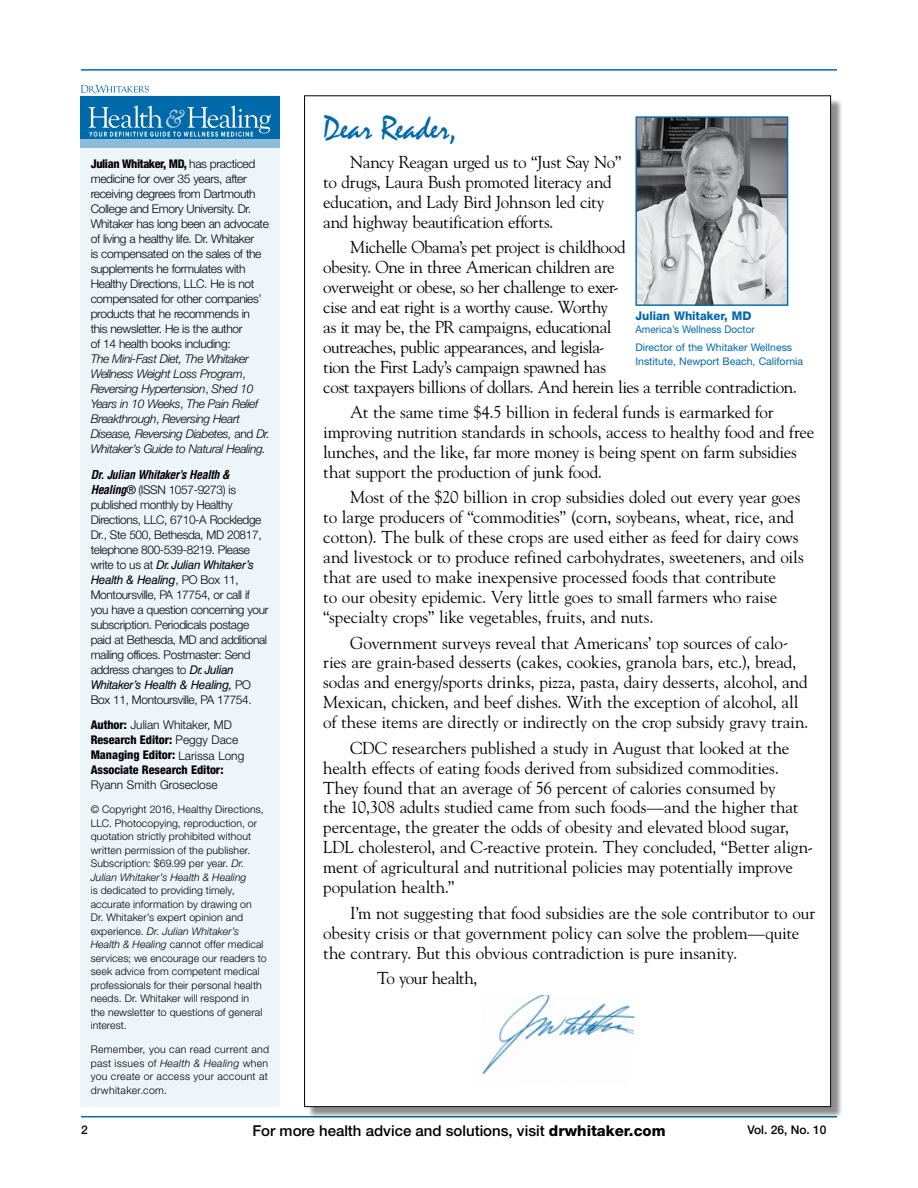
<style>
.page{position:relative;width:918px;height:1188px;background:#fff}
.page>*{position:absolute;margin:0;border:0;box-sizing:border-box;transform-origin:0 0}
.t1{font:34.5px "Mistral";letter-spacing:-.005em;color:#0069aa}
.t2{font:17.25px/20px "Goudy Std";letter-spacing:-.015em;color:#000}
.t3{font:500 15px "Helvetica Neue LT Std";color:#000}
.t4{font:300 12px/15px "Helvetica Neue LT Std";letter-spacing:-.03em;color:#000}
.t5{font:italic 300 12px/15px "Helvetica Neue LT Std";letter-spacing:-.03em;color:#000}
.t6{font:italic 12px/15px "Helvetica LT Std";letter-spacing:-.03em;color:#000}
.t7{font:800 condensed 12px/15px "Helvetica Neue LT Std";letter-spacing:-.005em;color:#000}
.t8{font:italic 700 condensed 12px "Helvetica LT Std";letter-spacing:-.03em;color:#000}
.t9{font:300 12px "Helvetica Neue LT Std";color:#000}
.t10{font:800 12px "Helvetica Neue LT Std";color:#0069aa;scale:.95 1}
.t11{font:500 12px "Helvetica Neue LT Std";color:#000}
.t12{font:300 10.5px/13.5px "Helvetica Neue LT Std";letter-spacing:.01em;color:#000}
.t13{font:10.5px/18px "Helvetica Neue LT Std";color:#0069aa;scale:.95 1}
.t14{font:10.5px "Helvetica Neue LT Std";color:#0069aa}
.s1{font-weight:800;font-stretch:condensed}
.s2{font-style:normal}
.s3{font-family:"Helvetica LT Std";font-weight:700;font-style:italic;font-stretch:condensed}
.s4{font-family:"Helvetica LT Std";font-weight:400}
.s5{font-family:"Helvetica Neue LT Std";font-weight:300;font-style:normal}
.s6{font-family:"Helvetica LT Std";font-weight:400;font-style:italic}
.s7{font-weight:300;font-stretch:normal}
.s8{font-style:italic}
.s9{font-weight:800}
</style>
<div class="page">
<div style="left:81px;top:95px;width:199px;height:1012px;background:#edf5f9"></div>
<div style="left:81px;top:96px;width:199px;height:45px;background:#0069aa"></div>
<div style="left:81px;top:140px;width:199px;height:8px;background:#8cbcd9"></div>
<svg style="left:81px;top:85px;width:68px;height:9px"></svg>
<svg style="left:88px;top:105px;width:183px;height:32px"></svg>
<hr style="left:81px;top:1116px;width:756px;height:1px;background:#0069aa">
<hr style="left:81px;top:69px;width:756px;height:2px;background:#0069aa">
<div style="left:307px;top:98px;width:536px;height:1021px;background:#000;opacity:.45"></div>
<div style="left:305px;top:96px;width:526px;height:1011px;background:#fff"></div>
<img style="left:482px;top:995px;width:153px;height:80px">
<img style="left:637px;top:118px;width:149px;height:186px">
<div style="left:635px;top:116px;width:153px;height:190px;border:1px solid #0069aa"></div>
<p class="t4" style="left:91px;top:156px;width:180px"><span class="s1">Julian Whitaker, MD,</span> has practiced medicine for over 35 years, after receiving degrees from Dartmouth College and Emory University. Dr.<br>Whitaker has long been an advocate of living a healthy life. Dr. Whitaker<br>is compensated on the sales of the supplements he formulates with Healthy Directions, LLC. He is not compensated for other companies’ products that he recommends in this newsletter. He is the author<br>of 14 health books including:</p>
<p class="t5" style="left:91px;top:351px;width:181px">The Mini-Fast Diet, The Whitaker Wellness Weight Loss Program<span class="s2">, </span>Reversing Hypertension<span class="s2">,</span> Shed 10<br>Years in 10 Weeks<span class="s2">,</span> The Pain Relief Breakthrough<span class="s2">,</span> Reversing Heart Disease, Reversing Diabetes, <span class="s2">and</span> Dr.<br>Whitaker’s Guide to Natural Healing.</p>
<p class="t8" style="left:91px;top:467px;width:141px">Dr. Julian Whitaker’s Health &amp;</p>
<p class="t4" style="left:91px;top:482px;width:172px"><span class="s3">Healing</span><span class="s4">®</span> (ISSN 1057-9273) is published monthly by Healthy<br>Directions, LLC, 6710-A Rockledge<br>Dr., Ste 500, Bethesda, MD 20817, telephone 800-539-8219. Please</p>
<p class="t6" style="left:91px;top:557px;width:165px"><span class="s5">write to us at</span> Dr. Julian Whitaker’s<br>Health &amp; Healing<span class="s5">, PO Box 11,</span></p>
<p class="t4" style="left:91px;top:587px;width:179px">Montoursville, PA 17754, or call if you have a question concerning your subscription. Periodicals postage paid at Bethesda, MD and additional mailing offices. Postmaster: Send address changes to <span class="s6">Dr. Julian</span></p>
<p class="t6" style="left:91px;top:677px;width:162px">Whitaker’s Health &amp; Healing, <span class="s5">PO</span></p>
<p class="t4" style="left:91px;top:687px;width:163px;line-height:25.5px">Box 11, Montoursville, PA 17754.<br><span class="s1">Author:</span> Julian Whitaker, MD</p>
<p class="t7" style="left:91px;top:732px;width:155px">Research Editor: <span class="s7">Peggy Dace<br></span>Managing Editor: <span class="s7">Larissa Long<br></span>Associate Research Editor:</p>
<p class="t9" style="left:91px;top:778px;width:129px">Ryann Smith Groseclose</p>
<p class="t12" style="left:91px;top:803px;width:175px">© Copyright 2016, Healthy Directions, LLC. Photocopying, reproduction, or quotation strictly prohibited without written permission of the publisher.<br>Subscription: $69.99 per year. <span class="s8">Dr.<br>Julian Whitaker’s Health &amp; Healing</span></p>
<p class="t12" style="left:91px;top:884px;width:177px">is dedicated to providing timely, accurate information by drawing on Dr. Whitaker’s expert opinion and experience. <span class="s8">Dr. Julian Whitaker’s Health &amp; Healing</span> cannot offer medical services; we encourage our readers to seek advice from competent medical professionals for their personal health needs. Dr. Whitaker will respond in<br>the newsletter to questions of general interest.</p>
<p class="t12" style="left:91px;top:1043px;width:180px;text-align:justify">Remember, you can read current and past issues of <span class="s8">Health &amp; Healing</span> when you create or access your account at drwhitaker.com.</p>
<h1 class="t1" style="left:323px;top:109px;width:135px">Dear Reader,</h1>
<p class="t2" style="left:323px;top:152px;width:300px;text-indent:27px">Nancy Reagan urged us to “Just Say No” to drugs, Laura Bush promoted literacy and education, and Lady Bird Johnson led city and highway beautification efforts.</p>
<p class="t2" style="left:323px;top:237px;width:475px;text-indent:27px">Michelle Obama’s pet project is childhood<br>obesity. One in three American children are<br>overweight or obese, so her challenge to exer-<br>cise and eat right is a worthy cause. Worthy<br>as it may be, the PR campaigns, educational<br>outreaches, public appearances, and legisla-<br>tion the First Lady’s campaign spawned has<br>cost taxpayers billions of dollars. And herein lies a terrible contradiction.</p>
<p class="t2" style="left:323px;top:402px;width:493px;text-indent:27px">At the same time $4.5 billion in federal funds is earmarked for improving nutrition standards in schools, access to healthy food and free lunches, and the like, far more money is being spent on farm subsidies that support the production of junk food.</p>
<p class="t2" style="left:323px;top:487px;width:482px;text-indent:27px">Most of the $20 billion in crop subsidies doled out every year goes to large producers of “commodities” (corn, soybeans, wheat, rice, and cotton). The bulk of these crops are used either as feed for dairy cows and livestock or to produce refined carbohydrates, sweeteners, and oils that are used to make inexpensive processed foods that contribute<br>to our obesity epidemic. Very little goes to small farmers who raise “specialty crops” like vegetables, fruits, and nuts.</p>
<p class="t2" style="left:323px;top:632px;width:487px;text-indent:27px">Government surveys reveal that Americans’ top sources of calo&shy;ries are grain-based desserts (cakes, cookies, granola bars, etc.), bread, sodas and energy/sports drinks, pizza, pasta, dairy desserts, alcohol, and Mexican, chicken, and beef dishes. With the exception of alcohol, all of these items are directly or indirectly on the crop subsidy gravy train.</p>
<p class="t2" style="left:323px;top:737px;width:491px;text-indent:27px">CDC researchers published a study in August that looked at the health effects of eating foods derived from subsidized commodities.<br>They found that an average of 56 percent of calories consumed by<br>the 10,308 adults studied came from such foods—and the higher that percentage, the greater the odds of obesity and elevated blood sugar, LDL cholesterol, and C-reactive protein. They concluded, “Better align&shy;ment of agricultural and nutritional policies may potentially improve population health.”</p>
<p class="t2" style="left:323px;top:902px;width:494px;text-indent:27px">I’m not suggesting that food subsidies are the sole contributor to our obesity crisis or that government policy can solve the problem—quite the contrary. But this obvious contradiction is pure insanity.</p>
<p class="t2" style="left:377px;top:968px;width:102px">To your health,</p>
<p class="t10" style="left:635px;top:309px;width:124px">Julian Whitaker, MD</p>
<p class="t13" style="left:635px;top:321px;width:166px">America’s Wellness Doctor<br>Director of the Whitaker Wellness</p>
<p class="t14" style="left:635px;top:355px;width:169px">Institute, Newport Beach, California</p>
<p class="t11" style="left:81px;top:1123px;width:8px">2</p>
<p class="t3" style="left:252px;top:1122px;width:415px">For more health advice and solutions, visit <span class="s9">drwhitaker.com</span></p>
<p class="t11" style="left:747px;top:1123px;width:81px">Vol. 26, No. 10</p>
</div>
